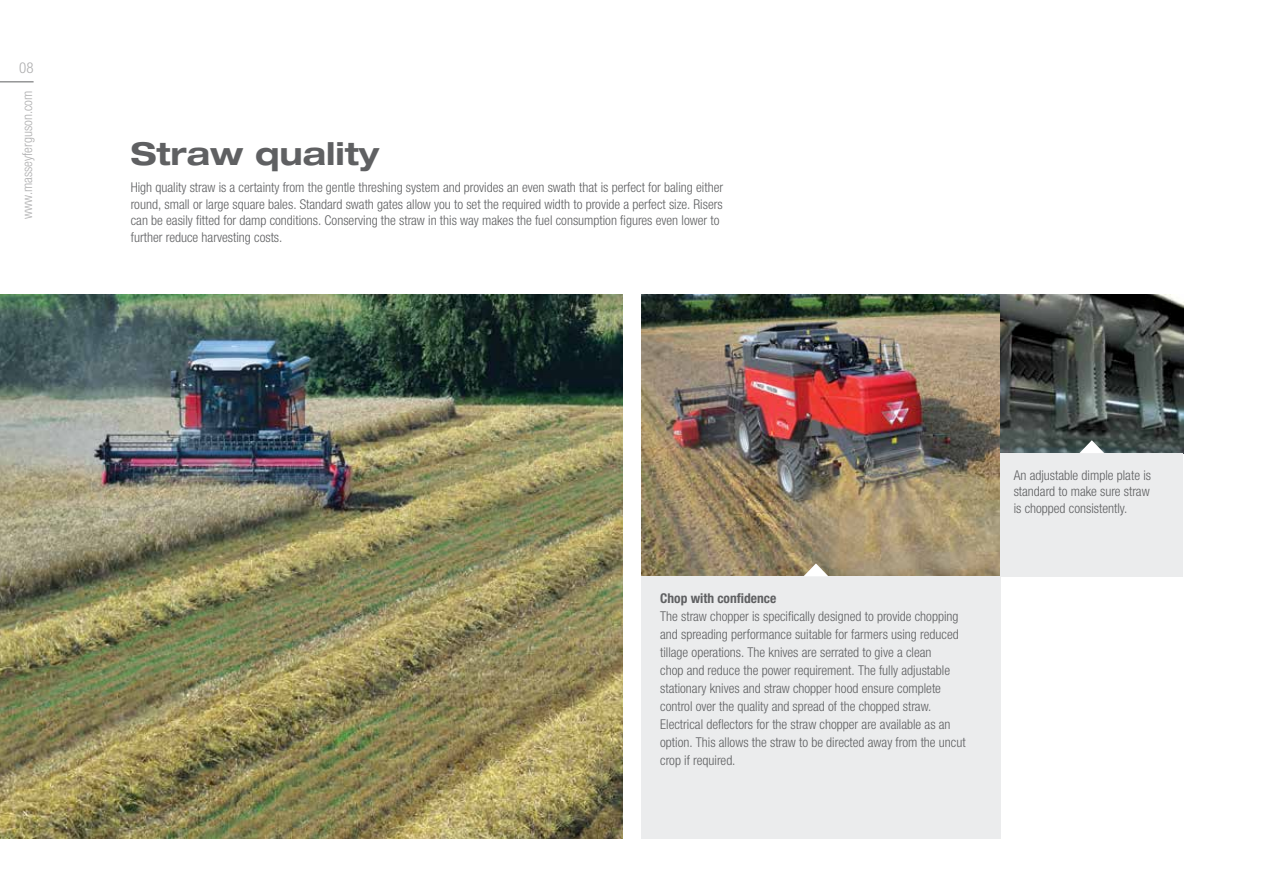
<style>
.page{position:relative;width:1263px;height:893px;background:#fff}
.page>*{position:absolute;margin:0;border:0;box-sizing:border-box;transform-origin:0 0}
.t1{font:700 expanded 31.5px "Helvetica Neue";color:#5f6062}
.t2{font:300 condensed 15px "Helvetica Neue LTW1 G";color:#afafb0}
.t3{font:300 condensed 13.5px/18px "Helvetica Neue LTW1 G";color:#5f6062}
.t4{font:300 condensed 13.5px "Helvetica Neue LTW1 G";color:#afafb0}
.t5{font:700 condensed 13.5px "Helvetica Neue LTW1 G";color:#5f6062}
</style>
<div class="page">
<img style="left:0;top:294px;width:623px;height:545px">
<img style="left:641px;top:294px;width:359px;height:282px">
<img style="left:1000px;top:294px;width:183px;height:159px">
<div style="left:1000px;top:453px;width:183px;height:123px;background:#ebeced"></div>
<div style="left:641px;top:576px;width:359px;height:263px;background:#ebeced"></div>
<hr style="left:0;top:81px;width:34px;height:1px;background:#5f6062">
<svg style="left:1079px;top:440px;width:25px;height:13px"></svg>
<svg style="left:803px;top:563px;width:25px;height:13px"></svg>
<p class="t2" style="left:19px;top:59px;width:16px">08</p>
<p class="t4" style="left:20px;top:219px;width:130px;rotate:-90deg">www.masseyferguson.com</p>
<h1 class="t1" style="left:131px;top:134px;width:250px">Straw quality</h1>
<p class="t3" style="left:131px;top:180px;width:594px;line-height:16.5px">High quality straw is a certainty from the gentle threshing system and provides an even swath that is perfect for baling either round, small or large square bales. Standard swath gates allow you to set the required width to provide a perfect size. Risers can be easily fitted for damp conditions. Conserving the straw in this way makes the fuel consumption figures even lower to further reduce harvesting costs.</p>
<p class="t5" style="left:660px;top:591px;width:118px">Chop with confidence</p>
<p class="t3" style="left:660px;top:608px;width:307px">The straw chopper is specifically designed to provide chopping and spreading performance suitable for farmers using reduced tillage operations. The knives are serrated to give a clean<br>chop and reduce the power requirement. The fully adjustable stationary knives and straw chopper hood ensure complete control over the quality and spread of the chopped straw.<br>Electrical deflectors for the straw chopper are available as an option. This allows the straw to be directed away from the uncut crop if required.</p>
<p class="t3" style="left:1014px;top:467px;width:139px;line-height:16.5px;text-align:justify">An adjustable dimple plate is standard to make sure straw is chopped consistently.</p>
</div>
